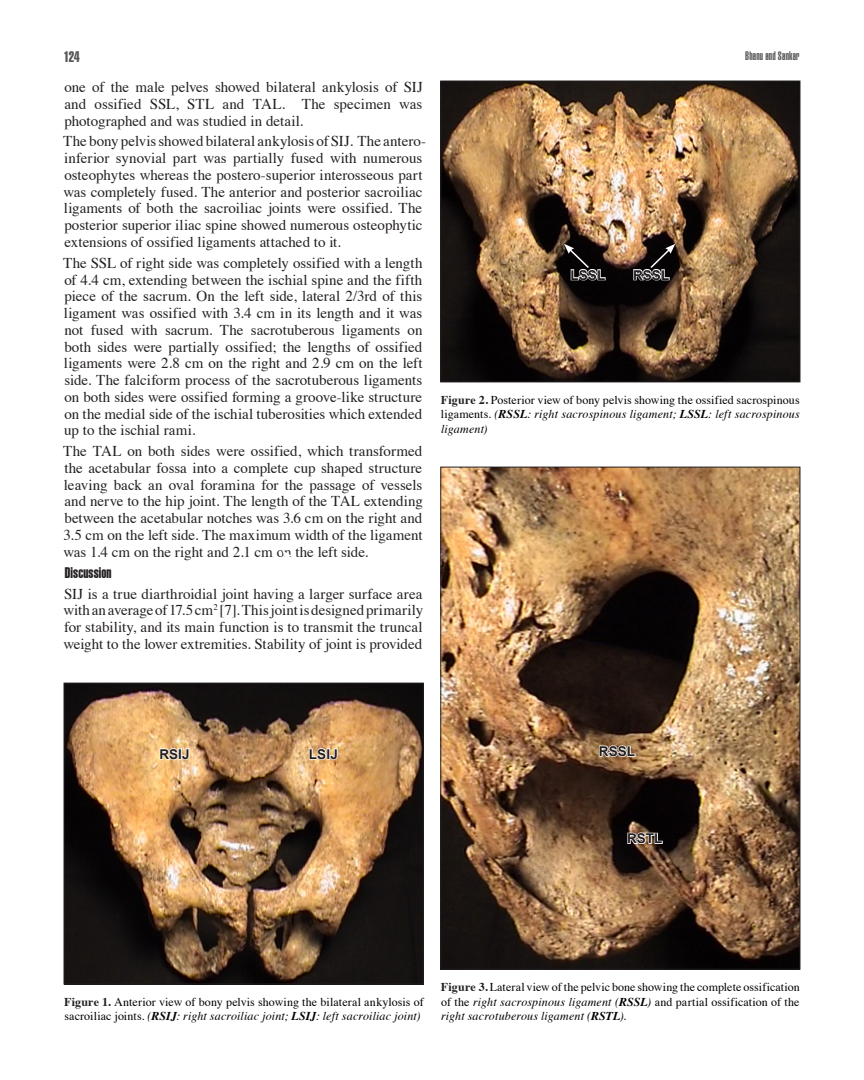
<style>
.page{position:relative;width:864px;height:1080px;background:#fff}
.page>*{position:absolute;margin:0;border:0;box-sizing:border-box;transform-origin:0 0}
.Text_Block{font:15px/16.8px "Times";color:#231f20;text-align:justify}
.Text_Block-2{font:15px "Helvetica Compressed Extra";letter-spacing:.005em;color:#231f20}
.t1{font:15px "Helvetica Compressed Extra";color:#57585a}
.t2{font:700 13.5px "Arial";letter-spacing:.01em;color:#231f20}
.t3{font:12px/14.4px "Times";letter-spacing:.005em;color:#000;text-align:justify}
.t4{font:12px "Helvetica Compressed Ultra";letter-spacing:.015em;color:#57585a}
.s1{font-weight:700;color:#231f20}
.s2{font-style:italic}
.s3{font-weight:700;font-style:italic}
</style>
<div class="page">
<img style="left:66px;top:685px;width:355px;height:297px">
<div style="left:64px;top:683px;width:359px;height:301px;border:1px solid #231f20"></div>
<svg style="left:159px;top:747px;width:31px;height:14px"></svg>
<svg style="left:308px;top:747px;width:30px;height:14px"></svg>
<img style="left:443px;top:83px;width:355px;height:297px">
<div style="left:441px;top:81px;width:359px;height:301px;border:1px solid #231f20"></div>
<svg style="left:564px;top:244px;width:42px;height:37px;background:#3d3a3a"></svg>
<svg style="left:633px;top:244px;width:42px;height:38px;background:#574d48"></svg>
<img style="left:443px;top:469px;width:355px;height:498px">
<svg style="left:598px;top:744px;width:38px;height:14px"></svg>
<svg style="left:627px;top:831px;width:37px;height:14px"></svg>
<p class="t1" style="left:64px;top:48px;width:17px">124</p>
<p class="t4" style="left:745px;top:49px;width:56px">Bhanu and Sankar</p>
<p class="Text_Block" style="left:64px;top:77px;width:360px">one of the male pelves showed bilateral ankylosis of SIJ and ossified SSL, STL and TAL. The specimen was photographed and was studied in detail.</p>
<p class="Text_Block" style="left:63px;top:132px;width:365px;text-align:left">The bony pelvis showed bilateral ankylosis of SIJ. The antero&shy;inferior synovial part was partially fused with numerous osteophytes whereas the postero-superior interosseous part was completely fused. The anterior and posterior sacroiliac ligaments of both the sacroiliac joints were ossified. The posterior superior iliac spine showed numerous osteophytic extensions of ossified ligaments attached to it.</p>
<p class="Text_Block" style="left:63px;top:253px;width:361px">The SSL of right side was completely ossified with a length of 4.4 cm, extending between the ischial spine and the fifth piece of the sacrum. On the left side, lateral 2/3rd of this ligament was ossified with 3.4 cm in its length and it was not fused with sacrum. The sacrotuberous ligaments on both sides were partially ossified; the lengths of ossified ligaments were 2.8 cm on the right and 2.9 cm on the left side. The falciform process of the sacrotuberous ligaments on both sides were ossified forming a groove-like structure on the medial side of the ischial tuberosities which extended up to the ischial rami.</p>
<p class="Text_Block" style="left:63px;top:442px;width:361px">The TAL on both sides were ossified, which transformed the acetabular fossa into a complete cup shaped structure leaving back an oval foramina for the passage of vessels and nerve to the hip joint. The length of the TAL extending between the acetabular notches was 3.6 cm on the right and 3.5 cm on the left side. The maximum width of the ligament was 1.4 cm on the right and 2.1 cm on the left side.</p>
<p class="Text_Block-2" style="left:65px;top:563px;width:48px">Discussion</p>
<p class="Text_Block" style="left:63px;top:584px;width:361px">SIJ is a true diarthroidial joint having a larger surface area with an average of 17.5 cm<sup>2</sup> [7]. This joint is designed primarily for stability, and its main function is to transmit the truncal weight to the lower extremities. Stability of joint is provided</p>
<p class="t2" style="left:570px;top:267px;width:36px">LSSL</p>
<p class="t2" style="left:633px;top:267px;width:38px">RSSL</p>
<p class="t3" style="left:441px;top:392px;width:360px"><span class="s1">Figure 2.</span> Posterior view of bony pelvis showing the ossified sacrospinous ligaments. <span class="s2">(</span><span class="s3">RSSL</span><span class="s2">: right sacrospinous ligament;</span> <span class="s3">LSSL</span><span class="s2">: left sacrospinous ligament)</span></p>
<p class="t2" style="left:159px;top:746px;width:32px">RSIJ</p>
<p class="t2" style="left:309px;top:746px;width:30px">LSIJ</p>
<p class="t2" style="left:599px;top:744px;width:38px">RSSL</p>
<p class="t2" style="left:627px;top:831px;width:37px">RSTL</p>
<p class="t3" style="left:64px;top:994px;width:361px"><span class="s1">Figure 1.</span> Anterior view of bony pelvis showing the bilateral ankylosis of sacroiliac joints. <span class="s2">(</span><span class="s3">RSIJ</span><span class="s2">: right sacroiliac joint;</span> <span class="s3">LSIJ</span><span class="s2">: left sacroiliac joint)</span></p>
<p class="t3" style="left:441px;top:979px;width:360px"><span class="s1">Figure 3.</span> Lateral view of the pelvic bone showing the complete ossification of the <span class="s2">right sacrospinous ligament (</span><span class="s3">RSSL</span><span class="s2">)</span> and partial ossification of the <span class="s2">right sacrotuberous ligament (</span><span class="s3">RSTL</span><span class="s2">)</span>.</p>
</div>
